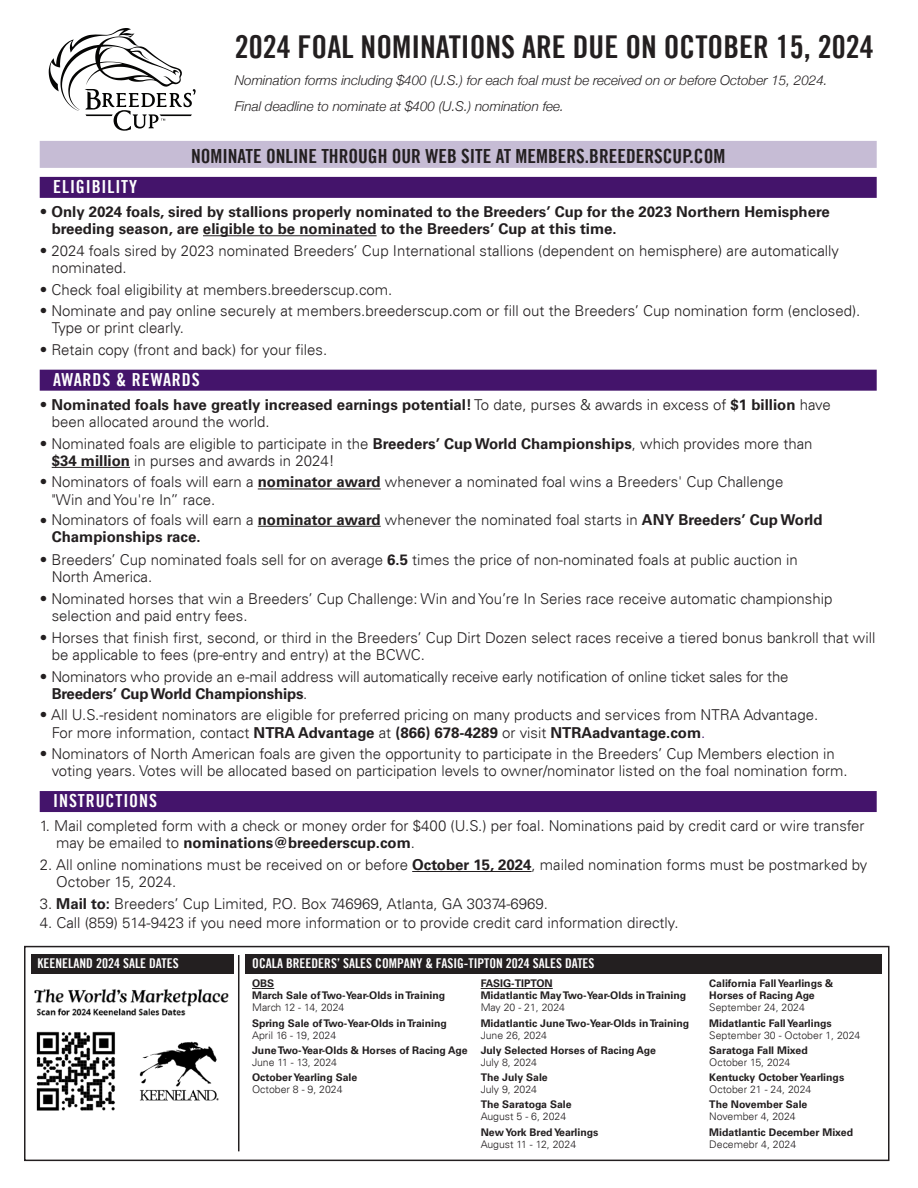
<style>
.page{position:relative;width:918px;height:1188px;background:#fff}
.page>*{position:absolute;margin:0;border:0;box-sizing:border-box;transform-origin:0 0}
.t1{font:31.5px "Trade Gothic LT Bold Cond Twenty";color:#231f20}
.t2{font:19.5px "Trade Gothic LT Bold Cond Twenty";color:#231f20}
.t3{font:18px "Trade Gothic LT Bold Cond Twenty";letter-spacing:.05em;color:#fff}
.t4{font:300 15px/17.2px "Univers 45";color:#231f20}
.t5{font:700 15px/17.2px "Univers LT Std";color:#231f20}
.t6{font:italic 300 13.5px "Helvetica Neue";color:#231f20}
.t7{font:13.5px "Trade Gothic LT Bold Cond Twenty";color:#fff}
.t8{font:700 10.5px/12px "Univers LT Std";color:#231f20}
.t9{font:300 10.5px "Univers 45";color:#231f20}
.s1{font-family:"Univers 45";font-weight:300}
.s2{font-family:"Univers LT Std";font-weight:700}
.s3{color:#44146b}
</style>
<div class="page">
<div style="left:40px;top:141px;width:837px;height:27px;background:#c6bcd5"></div>
<div style="left:40px;top:177px;width:837px;height:21px;background:#44146b"></div>
<hr style="left:203px;top:235px;width:174px;height:1px;background:#231f20">
<div style="left:40px;top:370px;width:837px;height:21px;background:#44146b"></div>
<hr style="left:52px;top:467px;width:78px;height:1px;background:#231f20">
<hr style="left:258px;top:489px;width:123px;height:1px;background:#231f20">
<hr style="left:258px;top:526px;width:123px;height:1px;background:#231f20">
<div style="left:40px;top:791px;width:837px;height:21px;background:#44146b"></div>
<hr style="left:412px;top:871px;width:120px;height:1px;background:#231f20">
<svg style="left:49px;top:28px;width:147px;height:103px"></svg>
<div style="left:24px;top:946px;width:866px;height:215px;border:2px solid #231f20"></div>
<img style="left:34px;top:989px;width:195px;height:16px">
<img style="left:36px;top:1005px;width:204px;height:23px">
<img style="left:36px;top:1031px;width:79px;height:80px">
<img style="left:139px;top:1041px;width:80px;height:60px">
<hr style="left:238px;top:955px;width:1px;height:196px;background:#231f20">
<svg style="left:252px;top:988px;width:22px;height:1px"></svg>
<hr style="left:481px;top:988px;width:72px;height:1px;background:#231f20">
<div style="left:32px;top:954px;width:202px;height:19px;background:#231f20"></div>
<div style="left:245px;top:954px;width:636px;height:19px;background:#231f20"></div>
<p class="t1" style="left:235px;top:28px;width:641px">2024 FOAL NOMINATIONS ARE DUE ON OCTOBER 15, 2024</p>
<p class="t6" style="left:235px;top:70px;width:594px">Nomination forms including $400 (U.S.) for each foal must be received on or before October 15, 2024.</p>
<p class="t6" style="left:235px;top:96px;width:331px">Final deadline to nominate at $400 (U.S.) nomination fee.</p>
<p class="t2" style="left:191px;top:144px;width:536px">NOMINATE ONLINE THROUGH OUR WEB SITE AT MEMBERS.BREEDERSCUP.COM</p>
<p class="t3" style="left:53px;top:176px;width:86px">ELIGIBILITY</p>
<p class="t5" style="left:52px;top:203px;width:780px;text-indent:-12px"><span class="s1">•</span> Only 2024 foals, sired by stallions properly nominated to the Breeders’ Cup for the 2023 Northern Hemisphere breeding season, are eligible to be nominated to the Breeders’ Cup at this time.</p>
<p class="t4" style="left:52px;top:242px;width:789px;text-indent:-12px">• 2024 foals sired by 2023 nominated Breeders’ Cup International stallions (dependent on hemisphere) are automatically nominated.</p>
<p class="t4" style="left:40px;top:281px;width:354px">• Check foal eligibility at members.breederscup.com.</p>
<p class="t4" style="left:52px;top:302px;width:810px;text-indent:-12px">• Nominate and pay online securely at members.breederscup.com or fill out the Breeders’ Cup nomination form (enclosed).<br>Type or print clearly.</p>
<p class="t4" style="left:40px;top:341px;width:289px">• Retain copy (front and back) for your files.</p>
<p class="t3" style="left:53px;top:368px;width:148px">AWARDS &amp; REWARDS</p>
<p class="t4" style="left:52px;top:396px;width:781px;text-indent:-12px">• <span class="s2">Nominated foals have greatly increased earnings potential!</span> To date, purses &amp; awards in excess of <span class="s2">$1 billion</span> have been allocated around the world.</p>
<p class="t4" style="left:52px;top:435px;width:762px;text-indent:-12px">• Nominated foals are eligible to participate in the <span class="s2">Breeders’ Cup World Championships</span>, which provides more than <span class="s2">$34 million</span> in purses and awards in 2024!</p>
<p class="t4" style="left:52px;top:474px;width:733px;text-indent:-12px">• Nominators of foals will earn a <span class="s2">nominator award</span> whenever a nominated foal wins a Breeders' Cup Challenge "Win and You're In” race.</p>
<p class="t4" style="left:52px;top:511px;width:772px;text-indent:-12px">• Nominators of foals will earn a <span class="s2">nominator award</span> whenever the nominated foal starts in <span class="s2">ANY Breeders’ Cup World<br>Championships race.</span></p>
<p class="t4" style="left:52px;top:551px;width:748px;text-indent:-12px">• Breeders’ Cup nominated foals sell for on average <span class="s2">6.5</span> times the price of non-nominated foals at public auction in<br>North America.</p>
<p class="t4" style="left:52px;top:590px;width:782px;text-indent:-12px">• Nominated horses that win a Breeders’ Cup Challenge: Win and You’re In Series race receive automatic championship selection and paid entry fees.</p>
<p class="t4" style="left:52px;top:629px;width:825px;text-indent:-12px">• Horses that finish first, second, or third in the Breeders’ Cup Dirt Dozen select races receive a tiered bonus bankroll that will be applicable to fees (pre-entry and entry) at the BCWC.</p>
<p class="t4" style="left:52px;top:668px;width:738px;text-indent:-12px">• Nominators who provide an e-mail address will automatically receive early notification of online ticket sales for the<br><span class="s2">Breeders’ Cup World Championships</span>.</p>
<p class="t4" style="left:52px;top:706px;width:768px;text-indent:-12px">• All U.S.-resident nominators are eligible for preferred pricing on many products and services from NTRA Advantage.<br>For more information, contact <span class="s2">NTRA Advantage</span> at <span class="s2">(866) 678-4289</span> or visit <span class="s2">NTRAadvantage.com</span><span class="s3">.</span></p>
<p class="t4" style="left:52px;top:745px;width:797px;text-indent:-12px">• Nominators of North American foals are given the opportunity to participate in the Breeders’ Cup Members election in voting years. Votes will be allocated based on participation levels to owner/nominator listed on the foal nomination form.</p>
<p class="t3" style="left:53px;top:790px;width:105px">INSTRUCTIONS</p>
<p class="t4" style="left:56px;top:817px;width:810px;text-indent:-16px">1. Mail completed form with a check or money order for $400 (U.S.) per foal. Nominations paid by credit card or wire transfer may be emailed to <span class="s2">nominations@breederscup.com</span>.</p>
<p class="t4" style="left:56px;top:856px;width:813px;text-indent:-16px">2. All online nominations must be received on or before <span class="s2">October 15, 2024</span>, mailed nomination forms must be postmarked by<br>October 15, 2024.</p>
<p class="t4" style="left:40px;top:895px;width:510px">3. <span class="s2">Mail to:</span> Breeders’ Cup Limited, P.O. Box 746969, Atlanta, GA 30374-6969.</p>
<p class="t4" style="left:40px;top:914px;width:640px">4. Call (859) 514-9423 if you need more information or to provide credit card information directly.</p>
<p class="t7" style="left:38px;top:955px;width:143px">KEENELAND 2024 SALE DATES</p>
<p class="t7" style="left:252px;top:955px;width:344px">OCALA BREEDERS’ SALES COMPANY &amp; FASIG-TIPTON 2024 SALES DATES</p>
<p class="t8" style="left:252px;top:978px;width:24px">OBS</p>
<p class="t8" style="left:252px;top:990px;width:195px">March Sale of Two-Year-Olds in Training</p>
<p class="t9" style="left:252px;top:1001px;width:94px">March 12 - 14, 2024</p>
<p class="t8" style="left:252px;top:1017px;width:196px">Spring Sale of Two-Year-Olds in Training</p>
<p class="t9" style="left:252px;top:1029px;width:86px">April 16 - 19, 2024</p>
<p class="t8" style="left:252px;top:1044px;width:217px">June Two-Year-Olds &amp; Horses of Racing Age</p>
<p class="t9" style="left:252px;top:1056px;width:87px">June 11 - 13, 2024</p>
<p class="t8" style="left:252px;top:1072px;width:107px">October Yearling Sale</p>
<p class="t9" style="left:252px;top:1083px;width:92px">October 8 - 9, 2024</p>
<p class="t8" style="left:481px;top:978px;width:207px">FASIG-TIPTON<br>Midatlantic May Two-Year-Olds in Training</p>
<p class="t9" style="left:481px;top:1001px;width:86px">May 20 - 21, 2024</p>
<p class="t8" style="left:481px;top:1017px;width:210px">Midatlantic June Two-Year-Olds in Training</p>
<p class="t9" style="left:481px;top:1029px;width:68px">June 26, 2024</p>
<p class="t8" style="left:481px;top:1044px;width:177px">July Selected Horses of Racing Age</p>
<p class="t9" style="left:481px;top:1056px;width:58px">July 8, 2024</p>
<p class="t8" style="left:481px;top:1072px;width:69px">The July Sale</p>
<p class="t9" style="left:481px;top:1083px;width:58px">July 9, 2024</p>
<p class="t8" style="left:481px;top:1099px;width:92px">The Saratoga Sale</p>
<p class="t9" style="left:481px;top:1110px;width:87px">August 5 - 6, 2024</p>
<p class="t8" style="left:481px;top:1126px;width:119px">New York Bred Yearlings</p>
<p class="t9" style="left:481px;top:1138px;width:97px">August 11 - 12, 2024</p>
<p class="t8" style="left:709px;top:978px;width:126px">California Fall Yearlings &amp;<br>Horses of Racing Age</p>
<p class="t9" style="left:709px;top:1001px;width:97px">September 24, 2024</p>
<p class="t8" style="left:709px;top:1017px;width:124px">Midatlantic Fall Yearlings</p>
<p class="t9" style="left:709px;top:1029px;width:153px">September 30 - October 1, 2024</p>
<p class="t8" style="left:709px;top:1044px;width:100px">Saratoga Fall Mixed</p>
<p class="t9" style="left:709px;top:1056px;width:83px">October 15, 2024</p>
<p class="t8" style="left:709px;top:1072px;width:136px">Kentucky October Yearlings</p>
<p class="t9" style="left:709px;top:1083px;width:104px">October 21 - 24, 2024</p>
<p class="t8" style="left:709px;top:1099px;width:100px">The November Sale</p>
<p class="t9" style="left:709px;top:1110px;width:88px">November 4, 2024</p>
<p class="t8" style="left:709px;top:1126px;width:145px">Midatlantic December Mixed</p>
<p class="t9" style="left:709px;top:1138px;width:88px">Decemebr 4, 2024</p>
</div>
